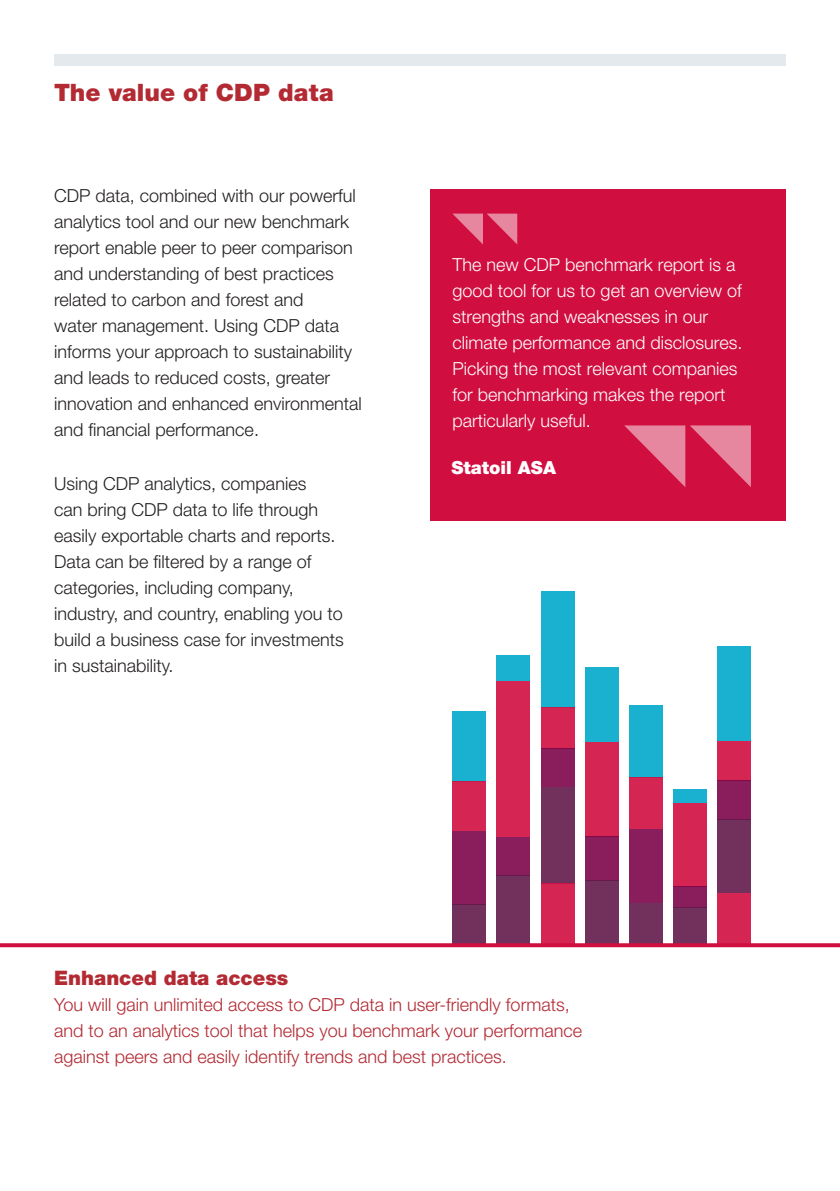
<style>
.page{position:relative;width:840px;height:1191px;background:#fff}
.page>*{position:absolute;margin:0;border:0;box-sizing:border-box;transform-origin:0 0}
.Page_head{font:900 24px "Helvetica Neue LT Pro";letter-spacing:.005em;color:#b32a33}
.Body_copy{font:900 20px "Helvetica Neue LT Pro";color:#b32a33}
.Body_copy-2{font:300 18px/26px "Helvetica Neue LT Pro";color:#231f20}
.Body_copy-3{font:300 18px/26px "Helvetica Neue LT Pro";color:#fff}
.Body_copy-4{font:300 18px/26px "Helvetica Neue LT Pro";color:#b32a33}
.Body_copy-5{font:900 18px "Helvetica Neue LT Pro";color:#fff}
</style>
<div class="page">
<div style="left:452px;top:711px;width:34px;height:70px;background:#1ab1d1"></div>
<div style="left:452px;top:781px;width:34px;height:50px;background:#d52653"></div>
<div style="left:452px;top:831px;width:34px;height:73px;background:#8a1d5b"></div>
<div style="left:452px;top:904px;width:34px;height:41px;background:#72305d"></div>
<div style="left:496px;top:655px;width:34px;height:26px;background:#1ab1d1"></div>
<div style="left:496px;top:681px;width:34px;height:155px;background:#d52653"></div>
<div style="left:496px;top:836px;width:34px;height:39px;background:#8a1d5b"></div>
<div style="left:496px;top:875px;width:34px;height:70px;background:#72305d"></div>
<div style="left:540px;top:591px;width:34px;height:116px;background:#1ab1d1"></div>
<div style="left:540px;top:707px;width:34px;height:42px;background:#d52653"></div>
<div style="left:540px;top:749px;width:34px;height:38px;background:#8a1d5b"></div>
<div style="left:540px;top:787px;width:34px;height:96px;background:#72305d"></div>
<div style="left:540px;top:883px;width:34px;height:62px;background:#d52653"></div>
<div style="left:584px;top:667px;width:34px;height:75px;background:#1ab1d1"></div>
<div style="left:584px;top:742px;width:34px;height:94px;background:#d52653"></div>
<div style="left:584px;top:836px;width:34px;height:44px;background:#8a1d5b"></div>
<div style="left:584px;top:880px;width:34px;height:65px;background:#72305d"></div>
<div style="left:628px;top:705px;width:34px;height:72px;background:#1ab1d1"></div>
<div style="left:628px;top:777px;width:34px;height:52px;background:#d52653"></div>
<div style="left:628px;top:829px;width:34px;height:74px;background:#8a1d5b"></div>
<div style="left:628px;top:903px;width:34px;height:42px;background:#72305d"></div>
<div style="left:672px;top:789px;width:34px;height:14px;background:#1ab1d1"></div>
<div style="left:672px;top:803px;width:34px;height:83px;background:#d52653"></div>
<div style="left:672px;top:886px;width:34px;height:21px;background:#8a1d5b"></div>
<div style="left:672px;top:907px;width:34px;height:38px;background:#72305d"></div>
<div style="left:716px;top:647px;width:34px;height:94px;background:#1ab1d1"></div>
<div style="left:716px;top:741px;width:34px;height:39px;background:#d52653"></div>
<div style="left:716px;top:780px;width:34px;height:39px;background:#8a1d5b"></div>
<div style="left:716px;top:819px;width:34px;height:73px;background:#72305d"></div>
<div style="left:716px;top:892px;width:34px;height:53px;background:#d52653"></div>
<div style="left:430px;top:189px;width:355px;height:332px;background:#d10e40"></div>
<svg style="left:624px;top:425px;width:126px;height:62px"></svg>
<svg style="left:453px;top:214px;width:64px;height:30px"></svg>
<svg style="left:0;top:943px;width:839px;height:4px;background:#d11848"></svg>
<div style="left:54px;top:54px;width:731px;height:12px;background:#e4e9ed"></div>
<p class="Page_head" style="left:54px;top:78px;width:281px">The value of CDP data</p>
<p class="Body_copy-2" style="left:54px;top:182px;width:309px">CDP data, combined with our powerful analytics tool and our new benchmark report enable peer to peer comparison and understanding of best practices related to carbon and forest and<br>water management. Using CDP data informs your approach to sustainability and leads to reduced costs, greater innovation and enhanced environmental and financial performance.</p>
<p class="Body_copy-2" style="left:54px;top:470px;width:291px">Using CDP analytics, companies<br>can bring CDP data to life through easily exportable charts and reports.<br>Data can be filtered by a range of categories, including company, industry, and country, enabling you to build a business case for investments in sustainability.</p>
<p class="Body_copy-3" style="left:452px;top:251px;width:291px">The new CDP benchmark report is a good tool for us to get an overview of strengths and weaknesses in our climate performance and disclosures.<br>Picking the most relevant companies for benchmarking makes the report particularly useful.</p>
<p class="Body_copy-5" style="left:451px;top:456px;width:106px">Statoil ASA</p>
<p class="Body_copy" style="left:54px;top:966px;width:236px">Enhanced data access</p>
<p class="Body_copy-4" style="left:54px;top:991px;width:529px">You will gain unlimited access to CDP data in user-friendly formats, and to an analytics tool that helps you benchmark your performance against peers and easily identify trends and best practices.</p>
</div>
